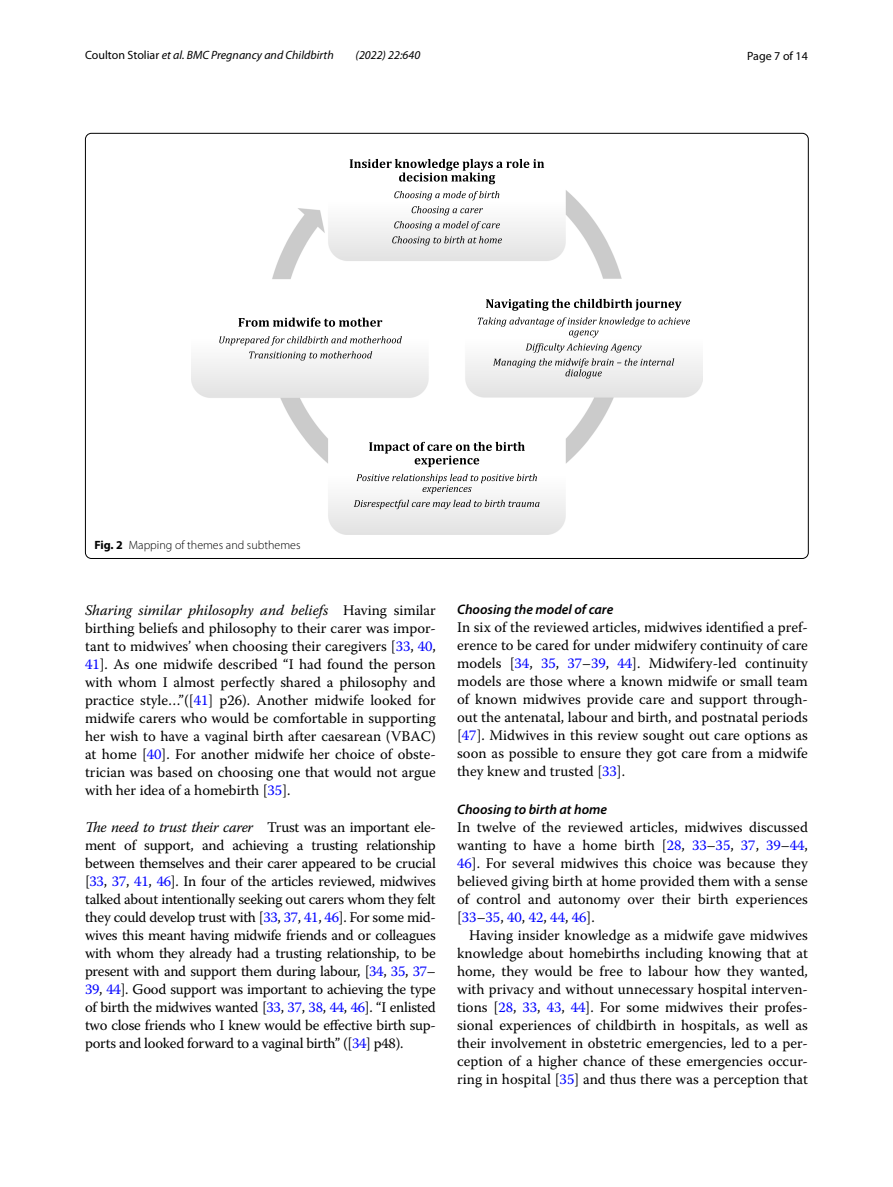
<style>
.page{position:relative;width:893px;height:1187px;background:#fff}
.page>*{position:absolute;margin:0;border:0;box-sizing:border-box;transform-origin:0 0}
.t1{font:14.7px/18px "Warnock Pro";color:#000;text-align:justify}
.t2{font:italic 600 13.8px "Myriad Pro";color:#000}
.t3{font:italic 12px "Myriad Pro";color:#000}
.t4{font:300 12px "Myriad Pro";color:#000}
.t5{font:12px "Myriad Pro";color:#000}
.s1{font-style:normal}
.s2{font-weight:700}
.s3{font-style:italic}
.s4{color:#00f}
</style>
<div class="page">
<img style="left:192px;top:158px;width:510px;height:376px">
<svg style="left:350px;top:159px;width:194px;height:25px"></svg>
<svg style="left:394px;top:191px;width:105px;height:9px"></svg>
<svg style="left:412px;top:206px;width:71px;height:9px"></svg>
<svg style="left:394px;top:221px;width:106px;height:9px"></svg>
<svg style="left:392px;top:236px;width:110px;height:9px"></svg>
<svg style="left:486px;top:299px;width:196px;height:12px"></svg>
<svg style="left:478px;top:317px;width:212px;height:20px"></svg>
<svg style="left:526px;top:343px;width:116px;height:9px"></svg>
<svg style="left:493px;top:358px;width:181px;height:20px"></svg>
<svg style="left:369px;top:442px;width:156px;height:25px"></svg>
<svg style="left:354px;top:474px;width:186px;height:35px"></svg>
<svg style="left:238px;top:317px;width:144px;height:10px"></svg>
<svg style="left:219px;top:336px;width:183px;height:9px"></svg>
<svg style="left:249px;top:351px;width:123px;height:9px"></svg>
<p class="t3" style="left:85px;top:48px;width:250px"><span class="s1">Coulton Stoliar</span> et al. BMC Pregnancy and Childbirth</p>
<p class="t3" style="left:356px;top:48px;width:66px">(2022) 22:640</p>
<p class="t5" style="left:747px;top:48px;width:62px">Page 7 of 14</p>
<p class="t4" style="left:94px;top:538px;width:208px"><span class="s2">Fig. 2</span> Mapping of themes and subthemes</p>
<p class="t1" style="left:85px;top:600px;width:352px"><span class="s3">Sharing similar philosophy and beliefs</span> Having similar birthing beliefs and philosophy to their carer was impor&shy;tant to midwives’ when choosing their caregivers [<span class="s4">33</span>, <span class="s4">40</span>, <span class="s4">41</span>]. As one midwife described “I had found the person with whom I almost perfectly shared a philosophy and practice style…”([<span class="s4">41</span>] p26). Another midwife looked for midwife carers who would be comfortable in supporting her wish to have a vaginal birth after caesarean (VBAC) at home [<span class="s4">40</span>]. For another midwife her choice of obste&shy;trician was based on choosing one that would not argue with her idea of a homebirth [<span class="s4">35</span>].</p>
<p class="t1" style="left:85px;top:817px;width:352px"><span class="s3">The need to trust their carer</span> Trust was an important ele&shy;ment of support, and achieving a trusting relationship between themselves and their carer appeared to be crucial [<span class="s4">33</span>, <span class="s4">37</span>, <span class="s4">41</span>, <span class="s4">46</span>]. In four of the articles reviewed, midwives talked about intentionally seeking out carers whom they felt they could develop trust with [<span class="s4">33</span>, <span class="s4">37</span>, <span class="s4">41</span>, <span class="s4">46</span>]. For some mid&shy;wives this meant having midwife friends and or colleagues with whom they already had a trusting relationship, to be present with and support them during labour, [<span class="s4">34</span>, <span class="s4">35</span>, <span class="s4">37</span>– <span class="s4">39</span>, <span class="s4">44</span>]. Good support was important to achieving the type of birth the midwives wanted [<span class="s4">33</span>, <span class="s4">37</span>, <span class="s4">38</span>, <span class="s4">44</span>, <span class="s4">46</span>]. “I enlisted two close friends who I knew would be effective birth sup&shy;ports and looked forward to a vaginal birth” ([<span class="s4">34</span>] p48).</p>
<p class="t2" style="left:457px;top:601px;width:158px">Choosing the model of care</p>
<p class="t1" style="left:457px;top:618px;width:352px">In six of the reviewed articles, midwives identified a pref&shy;erence to be cared for under midwifery continuity of care models [<span class="s4">34</span>, <span class="s4">35</span>, <span class="s4">37</span>–<span class="s4">39</span>, <span class="s4">44</span>]. Midwifery-led continuity models are those where a known midwife or small team of known midwives provide care and support through&shy;out the antenatal, labour and birth, and postnatal periods [<span class="s4">47</span>]. Midwives in this review sought out care options as soon as possible to ensure they got care from a midwife they knew and trusted [<span class="s4">33</span>].</p>
<p class="t2" style="left:457px;top:800px;width:151px">Choosing to birth at home</p>
<p class="t1" style="left:457px;top:818px;width:352px">In twelve of the reviewed articles, midwives discussed wanting to have a home birth [<span class="s4">28</span>, <span class="s4">33</span>–<span class="s4">35</span>, <span class="s4">37</span>, <span class="s4">39</span>–<span class="s4">44</span>, <span class="s4">46</span>]. For several midwives this choice was because they believed giving birth at home provided them with a sense of control and autonomy over their birth experiences [<span class="s4">33</span>–<span class="s4">35</span>, <span class="s4">40</span>, <span class="s4">42</span>, <span class="s4">44</span>, <span class="s4">46</span>].</p>
<p class="t1" style="left:457px;top:926px;width:352px;text-indent:12px">Having insider knowledge as a midwife gave midwives knowledge about homebirths including knowing that at home, they would be free to labour how they wanted, with privacy and without unnecessary hospital interven&shy;tions [<span class="s4">28</span>, <span class="s4">33</span>, <span class="s4">43</span>, <span class="s4">44</span>]. For some midwives their profes&shy;sional experiences of childbirth in hospitals, as well as their involvement in obstetric emergencies, led to a per&shy;ception of a higher chance of these emergencies occur&shy;ring in hospital [<span class="s4">35</span>] and thus there was a perception that</p>
</div>
